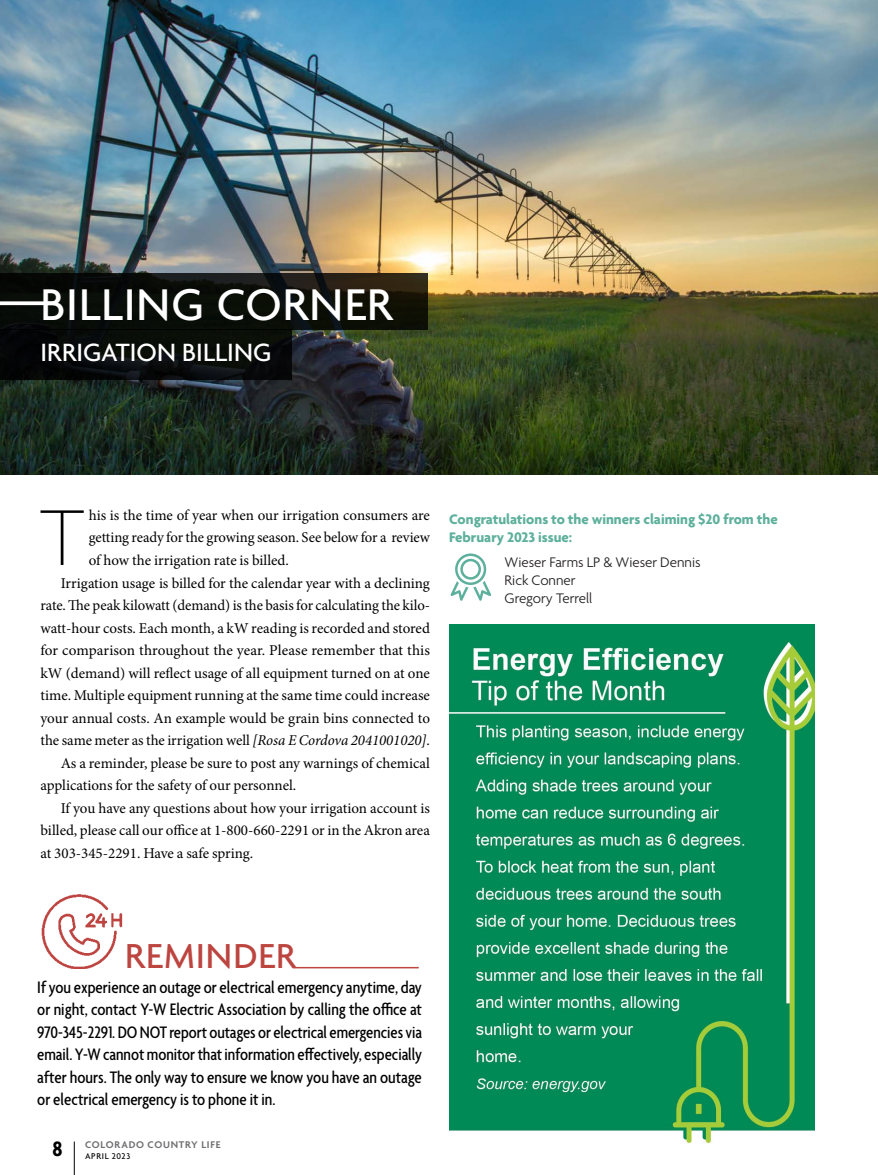
<style>
.page{position:relative;width:878px;height:1175px;background:#fff}
.page>*{position:absolute;margin:0;border:0;box-sizing:border-box;transform-origin:0 0}
.t1{font:100 85.5px "Agenda";color:#000}
.t2{font:500 48px "Agenda";letter-spacing:.02em;color:#fff}
.t3{font:500 37.5px "Agenda";letter-spacing:.025em;color:#bd4540}
.t4{font:500 27px "Agenda";color:#fff}
.t5{font:500 condensed 18px/22.5px "Agenda";color:#000;text-align:justify}
.t6{font:15px "Minion Pro";color:#000}
.t7{font:700 15px/18px "Agenda";color:#5db09c}
.t8{font:300 15px/18px "Agenda";color:#221f20}
.t9{font:600 10.5px "Agenda";letter-spacing:.07em;color:#6d6e71}
.t10{font:500 9px "Agenda";letter-spacing:.07em;color:#000}
.s1{font-style:italic}
.s2{font-weight:700;font-stretch:condensed;font-size:22.5px;color:#000}
</style>
<div class="page">
<img style="left:0;top:0;width:878px;height:475px">
<svg style="left:0;top:273px;width:428px;height:57px;background:#0e100a"></svg>
<svg style="left:0;top:330px;width:292px;height:50px;background:#080b09"></svg>
<svg style="left:450px;top:553px;width:41px;height:48px"></svg>
<img style="left:41px;top:894px;width:82px;height:74px">
<hr style="left:292px;top:967px;width:126px;height:1px;background:#bd4641">
<svg style="left:0;top:301px;width:54px;height:4px"></svg>
<img style="left:449px;top:625px;width:365px;height:519px">
<hr style="left:74px;top:1141px;width:1px;height:33px;background:#000">
<h2 class="t2" style="left:40px;top:279px;width:353px">BILLING CORNER</h2>
<h3 class="t4" style="left:40px;top:338px;width:232px">IRRIGATION BILLING</h3>
<h1 class="t1" style="left:40px;top:491px;width:46px">T</h1>
<p class="t6" style="left:89px;top:505px;width:342px">his is the time of year when our irrigation consumers are</p>
<p class="t6" style="left:89px;top:527px;width:343px">getting ready for the growing season. See below for a review</p>
<p class="t6" style="left:89px;top:550px;width:202px">of how the irrigation rate is billed.</p>
<p class="t6" style="left:61px;top:572px;width:371px">Irrigation usage is billed for the calendar year with a declining</p>
<p class="t6" style="left:40px;top:595px;width:391px">rate. The peak kilowatt (demand) is the basis for calculating the kilo-</p>
<p class="t6" style="left:40px;top:617px;width:391px">watt-hour costs. Each month, a kW reading is recorded and stored</p>
<p class="t6" style="left:40px;top:640px;width:391px">for comparison throughout the year. Please remember that this</p>
<p class="t6" style="left:40px;top:662px;width:391px">kW (demand) will reflect usage of all equipment turned on at one</p>
<p class="t6" style="left:40px;top:685px;width:391px">time. Multiple equipment running at the same time could increase</p>
<p class="t6" style="left:40px;top:707px;width:391px">your annual costs. An example would be grain bins connected to</p>
<p class="t6" style="left:40px;top:730px;width:391px">the same meter as the irrigation well <span class="s1">[Rosa E Cordova 2041001020]</span>.</p>
<p class="t6" style="left:61px;top:752px;width:371px">As a reminder, please be sure to post any warnings of chemical</p>
<p class="t6" style="left:40px;top:775px;width:257px">applications for the safety of our personnel.</p>
<p class="t6" style="left:61px;top:797px;width:371px">If you have any questions about how your irrigation account is</p>
<p class="t6" style="left:40px;top:820px;width:391px">billed, please call our office at 1-800-660-2291 or in the Akron area</p>
<p class="t6" style="left:40px;top:842px;width:214px">at 303-345-2291. Have a safe spring.</p>
<p class="t7" style="left:449px;top:511px;width:330px">Congratulations to the winners claiming $20 from the<br>February 2023 issue:</p>
<p class="t8" style="left:504px;top:554px;width:197px">Wieser Farms LP &amp; Wieser Dennis<br>Rick Conner<br>Gregory Terrell</p>
<h3 class="t3" style="left:125px;top:936px;width:172px">REMINDER</h3>
<p class="t5" style="left:37px;top:976px;width:386px">If you experience an outage or electrical emergency anytime, day or night, contact Y-W Electric Association by calling the office at 970-345-2291. DO NOT report outages or electrical emergencies via email. Y-W cannot monitor that information effectively, especially after hours. The only way to ensure we know you have an outage or electrical emergency is to phone it in.</p>
<p class="t9" style="left:52px;top:1139px;width:169px"><span class="s2">8</span> COLORADO COUNTRY LIFE</p>
<p class="t10" style="left:85px;top:1151px;width:47px">APRIL 2023</p>
</div>
